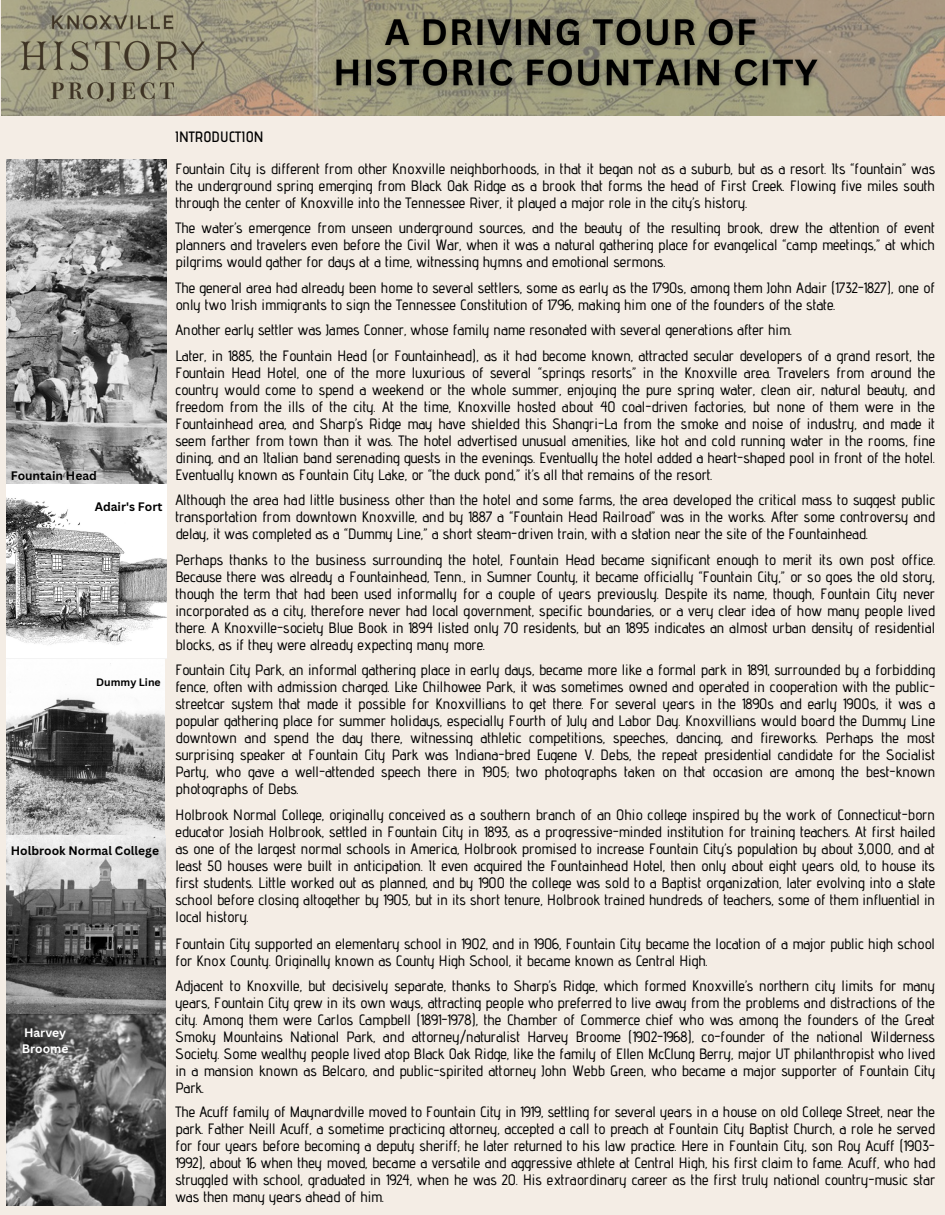
<style>
.page{position:relative;width:945px;height:1215px;background:#f4ede5}
.page>*{position:absolute;margin:0;border:0;box-sizing:border-box;transform-origin:0 0}
.t1{font:500 15px/17px "Advent Pro";color:#000;text-align:justify}
.t2{font:600 15px "Advent Pro";color:#000}
.t3{font:700 12px "Canva Sans";color:#000}
.t4{font:700 12px/16px "Canva Sans";color:#fff}
.t5{font:700 10.5px "Canva Sans";color:#000}
</style>
<div class="page">
<img style="left:223px;top:0;width:722px;height:115px">
<img style="left:2px;top:0;width:221px;height:115px">
<img style="left:6px;top:660px;width:160px;height:545px">
<img style="left:6px;top:159px;width:160px;height:499px">
<img style="left:314px;top:0;width:515px;height:108px">
<p class="t3" style="left:11px;top:467px;width:88px">Fountain Head</p>
<p class="t3" style="left:95px;top:499px;width:69px">Adair's Fort</p>
<p class="t5" style="left:96px;top:674px;width:66px">Dummy Line</p>
<p class="t3" style="left:11px;top:842px;width:150px">Holbrook Normal College</p>
<p class="t4" style="left:22px;top:1024px;width:48px">Harvey<br>Broome</p>
<p class="t2" style="left:175px;top:127px;width:90px">INTRODUCTION</p>
<p class="t1" style="left:175px;top:160px;width:761px">Fountain City is different from other Knoxville neighborhoods, in that it began not as a suburb, but as a resort. Its “fountain” was the underground spring emerging from Black Oak Ridge as a brook that forms the head of First Creek. Flowing five miles south through the center of Knoxville into the Tennessee River, it played a major role in the city’s history.</p>
<p class="t1" style="left:175px;top:219px;width:761px">The water’s emergence from unseen underground sources, and the beauty of the resulting brook, drew the attention of event planners and travelers even before the Civil War, when it was a natural gathering place for evangelical “camp meetings,” at which pilgrims would gather for days at a time, witnessing hymns and emotional sermons.</p>
<p class="t1" style="left:175px;top:279px;width:761px">The general area had already been home to several settlers, some as early as the 1790s, among them John Adair (1732-1827), one of only two Irish immigrants to sign the Tennessee Constitution of 1796, making him one of the founders of the state.</p>
<p class="t1" style="left:175px;top:321px;width:618px">Another early settler was James Conner, whose family name resonated with several generations after him.</p>
<p class="t1" style="left:175px;top:347px;width:761px">Later, in 1885, the Fountain Head (or Fountainhead), as it had become known, attracted secular developers of a grand resort, the Fountain Head Hotel, one of the more luxurious of several “springs resorts” in the Knoxville area. Travelers from around the country would come to spend a weekend or the whole summer, enjoying the pure spring water, clean air, natural beauty, and freedom from the ills of the city. At the time, Knoxville hosted about 40 coal-driven factories, but none of them were in the Fountainhead area, and Sharp’s Ridge may have shielded this Shangri-La from the smoke and noise of industry, and made it seem farther from town than it was. The hotel advertised unusual amenities, like hot and cold running water in the rooms, fine dining, and an Italian band serenading guests in the evenings. Eventually the hotel added a heart-shaped pool in front of the hotel.<br>Eventually known as Fountain City Lake, or “the duck pond,” it’s all that remains of the resort.</p>
<p class="t1" style="left:175px;top:491px;width:761px">Although the area had little business other than the hotel and some farms, the area developed the critical mass to suggest public transportation from downtown Knoxville, and by 1887 a “Fountain Head Railroad” was in the works. After some controversy and delay, it was completed as a “Dummy Line,” a short steam-driven train, with a station near the site of the Fountainhead.</p>
<p class="t1" style="left:175px;top:551px;width:761px">Perhaps thanks to the business surrounding the hotel, Fountain Head became significant enough to merit its own post office.<br>Because there was already a Fountainhead, Tenn., in Sumner County, it became officially “Fountain City,” or so goes the old story, though the term that had been used informally for a couple of years previously. Despite its name, though, Fountain City never incorporated as a city, therefore never had local government, specific boundaries, or a very clear idea of how many people lived there. A Knoxville-society Blue Book in 1894 listed only 70 residents, but an 1895 indicates an almost urban density of residential blocks, as if they were already expecting many more.</p>
<p class="t1" style="left:175px;top:661px;width:761px">Fountain City Park, an informal gathering place in early days, became more like a formal park in 1891, surrounded by a forbidding fence, often with admission charged. Like Chilhowee Park, it was sometimes owned and operated in cooperation with the public&shy;streetcar system that made it possible for Knoxvillians to get there. For several years in the 1890s and early 1900s, it was a popular gathering place for summer holidays, especially Fourth of July and Labor Day. Knoxvillians would board the Dummy Line downtown and spend the day there, witnessing athletic competitions, speeches, dancing, and fireworks. Perhaps the most surprising speaker at Fountain City Park was Indiana-bred Eugene V. Debs, the repeat presidential candidate for the Socialist Party, who gave a well-attended speech there in 1905; two photographs taken on that occasion are among the best-known photographs of Debs.</p>
<p class="t1" style="left:175px;top:806px;width:761px">Holbrook Normal College, originally conceived as a southern branch of an Ohio college inspired by the work of Connecticut-born educator Josiah Holbrook, settled in Fountain City in 1893, as a progressive-minded institution for training teachers. At first hailed as one of the largest normal schools in America, Holbrook promised to increase Fountain City’s population by about 3,000, and at least 50 houses were built in anticipation. It even acquired the Fountainhead Hotel, then only about eight years old, to house its first students. Little worked out as planned, and by 1900 the college was sold to a Baptist organization, later evolving into a state school before closing altogether by 1905, but in its short tenure, Holbrook trained hundreds of teachers, some of them influential in local history.</p>
<p class="t1" style="left:175px;top:935px;width:761px">Fountain City supported an elementary school in 1902, and in 1906, Fountain City became the location of a major public high school for Knox County. Originally known as County High School, it became known as Central High.</p>
<p class="t1" style="left:175px;top:977px;width:762px">Adjacent to Knoxville, but decisively separate, thanks to Sharp’s Ridge, which formed Knoxville’s northern city limits for many years, Fountain City grew in its own ways, attracting people who preferred to live away from the problems and distractions of the city. Among them were Carlos Campbell (1891-1978), the Chamber of Commerce chief who was among the founders of the Great Smoky Mountains National Park, and attorney/naturalist Harvey Broome (1902-1968), co-founder of the national Wilderness Society. Some wealthy people lived atop Black Oak Ridge, like the family of Ellen McClung Berry, major UT philanthropist who lived in a mansion known as Belcaro, and public-spirited attorney John Webb Green, who became a major supporter of Fountain City Park.</p>
<p class="t1" style="left:175px;top:1103px;width:761px">The Acuff family of Maynardville moved to Fountain City in 1919, settling for several years in a house on old College Street, near the park. Father Neill Acuff, a sometime practicing attorney, accepted a call to preach at Fountain City Baptist Church, a role he served for four years before becoming a deputy sheriff; he later returned to his law practice. Here in Fountain City, son Roy Acuff (1903- 1992), about 16 when they moved, became a versatile and aggressive athlete at Central High, his first claim to fame. Acuff, who had struggled with school, graduated in 1924, when he was 20. His extraordinary career as the first truly national country-music star was then many years ahead of him.</p>
</div>
